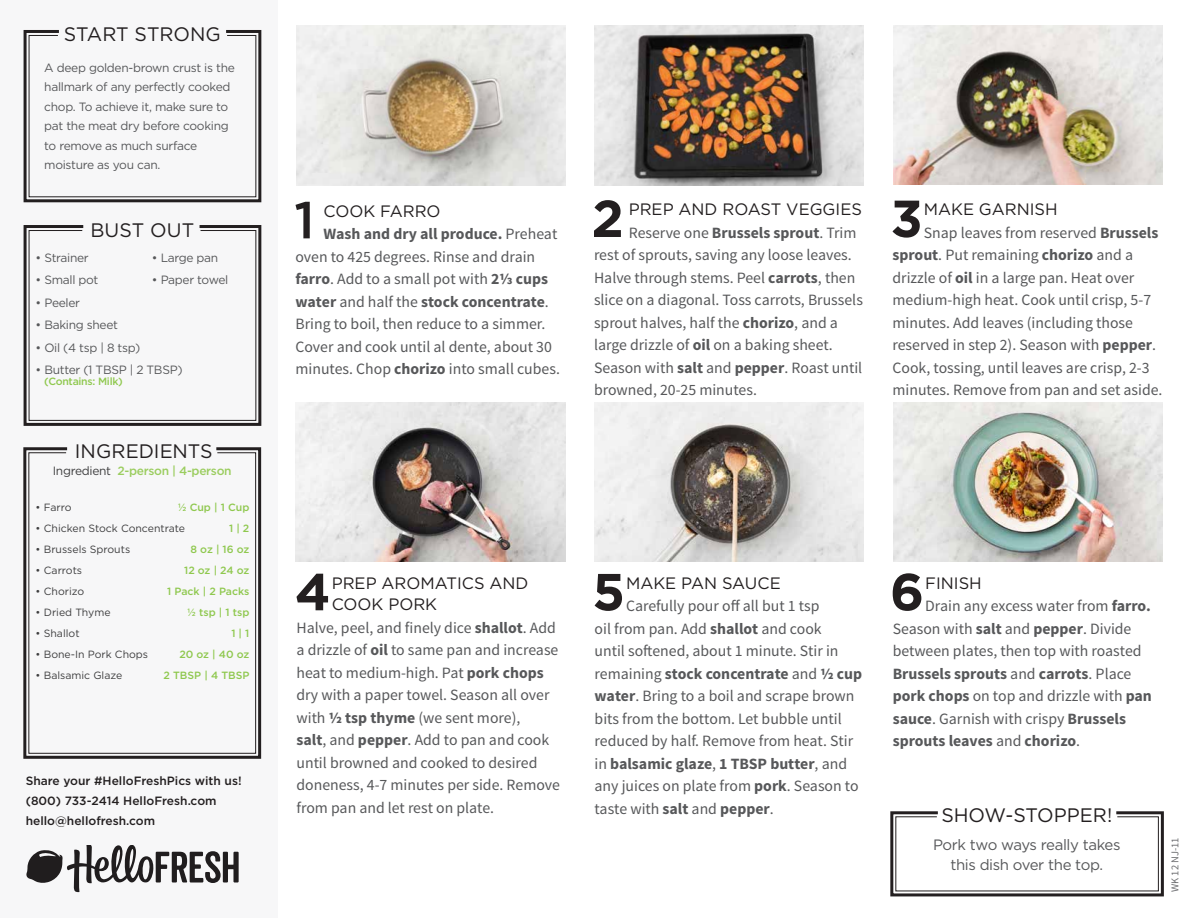
<style>
.page{position:relative;width:1188px;height:918px;background:#fff}
.page>*{position:absolute;margin:0;border:0;box-sizing:border-box;transform-origin:0 0}
.t1{font:700 51.9px "Gotham";color:#231f20}
.t2{font:500 51.9px "Gotham";color:#231f20}
.t3{font:19.5px "Gotham";color:#231f20}
.t4{font:16.5px/21.8px "Gotham";color:#231f20}
.t5{font:15.75px/22.5px "Source Sans Pro";color:#57585a}
.t6{font:15px/20.1px "Gotham";letter-spacing:-.025em;color:#57585a;text-align:center}
.t7{font:12px/19.5px "Gotham";letter-spacing:-.025em;color:#57585a}
.t8{font:500 12px/20.1px "Gotham";color:#231f20}
.t9{font:500 12px "Gotham";letter-spacing:-.025em;color:#9bcd5f}
.t10{font:10.5px "Gotham";color:#3e3e3f}
.t11{font:500 10.5px/21px "Gotham";color:#8fc84e;text-align:right}
.t12{font:500 10.5px "Gotham";letter-spacing:-.025em;color:#8fc84e}
.t13{font:10.5px "Source Sans Pro";letter-spacing:.015em;color:#6c6d70}
.s1{font-weight:400;color:#3e3e3f}
.s2{font-weight:700}
</style>
<div class="page">
<div style="left:0;top:0;width:278px;height:918px;background:#f7f7f8"></div>
<img style="left:296px;top:26px;width:270px;height:159px">
<img style="left:595px;top:26px;width:269px;height:159px">
<img style="left:594px;top:402px;width:269px;height:159px">
<img style="left:295px;top:402px;width:270px;height:159px">
<img style="left:893px;top:25px;width:269px;height:159px">
<img style="left:893px;top:402px;width:269px;height:159px">
<svg style="left:23px;top:225px;width:239px;height:201px"></svg>
<svg style="left:23px;top:447px;width:239px;height:312px"></svg>
<svg style="left:23px;top:30px;width:239px;height:173px"></svg>
<svg style="left:26px;top:846px;width:213px;height:46px"></svg>
<svg style="left:890px;top:811px;width:274px;height:86px"></svg>
<p class="t3" style="left:64px;top:21px;width:159px">START STRONG</p>
<p class="t7" style="left:44px;top:58px;width:192px">A deep golden-brown crust is the hallmark of any perfectly cooked chop. To achieve it, make sure to pat the meat dry before cooking to remove as much surface moisture as you can.</p>
<p class="t3" style="left:90px;top:218px;width:105px">BUST OUT</p>
<p class="t7" style="left:36px;top:247px;width:55px">• Strainer</p>
<p class="t7" style="left:36px;top:270px;width:64px">• Small pot</p>
<p class="t7" style="left:36px;top:292px;width:46px">• Peeler</p>
<p class="t7" style="left:36px;top:315px;width:84px">• Baking sheet</p>
<p class="t7" style="left:36px;top:338px;width:106px">• Oil (4 tsp | 8 tsp)</p>
<p class="t7" style="left:36px;top:360px;width:149px">• Butter (1 TBSP | 2 TBSP)</p>
<p class="t12" style="left:44px;top:374px;width:80px">(Contains: Milk)</p>
<p class="t7" style="left:152px;top:247px;width:68px">• Large pan</p>
<p class="t7" style="left:152px;top:270px;width:78px">• Paper towel</p>
<p class="t3" style="left:75px;top:439px;width:139px">INGREDIENTS</p>
<p class="t9" style="left:53px;top:463px;width:180px"><span class="s1">Ingredient</span> 2-person | 4-person</p>
<p class="t11" style="left:164px;top:497px;width:87px">½ Cup | 1 Cup<br>1 | 2<br>8 oz | 16 oz<br>12 oz | 24 oz<br>1 Pack | 2 Packs ½ tsp | 1 tsp<br>1 | 1<br>20 oz | 40 oz<br>2 TBSP | 4 TBSP</p>
<p class="t10" style="left:36px;top:501px;width:37px">• Farro</p>
<p class="t10" style="left:36px;top:522px;width:151px">• Chicken Stock Concentrate</p>
<p class="t10" style="left:36px;top:543px;width:96px">• Brussels Sprouts</p>
<p class="t10" style="left:36px;top:564px;width:48px">• Carrots</p>
<p class="t10" style="left:36px;top:585px;width:50px">• Chorizo</p>
<p class="t10" style="left:36px;top:606px;width:77px">• Dried Thyme</p>
<p class="t10" style="left:36px;top:627px;width:45px">• Shallot</p>
<p class="t10" style="left:36px;top:648px;width:114px">• Bone-In Pork Chops</p>
<p class="t10" style="left:36px;top:669px;width:88px">• Balsamic Glaze</p>
<p class="t8" style="left:26px;top:771px;width:217px">Share your #HelloFreshPics with us! (800) 733-2414 HelloFresh.com hello@hellofresh.com</p>
<h1 class="t2" style="left:294px;top:186px;width:22px">1</h1>
<p class="t4" style="left:324px;top:200px;width:119px">COOK FARRO</p>
<p class="t5" style="left:296px;top:223px;width:266px;text-indent:28px"><span class="s2">Wash and dry all produce.</span> Preheat oven to 425 degrees. Rinse and drain <span class="s2">farro</span>. Add to a small pot with <span class="s2">2⅓ cups water</span> and half the <span class="s2">stock concentrate</span>.<br>Bring to boil, then reduce to a simmer.<br>Cover and cook until al dente, about 30 minutes. Chop <span class="s2">chorizo</span> into small cubes.</p>
<h1 class="t1" style="left:591px;top:184px;width:34px">2</h1>
<p class="t4" style="left:629px;top:198px;width:235px">PREP AND ROAST VEGGIES</p>
<p class="t5" style="left:594px;top:222px;width:270px;text-indent:35px">Reserve one <span class="s2">Brussels sprout</span>. Trim rest of sprouts, saving any loose leaves.<br>Halve through stems. Peel <span class="s2">carrots</span>, then slice on a diagonal. Toss carrots, Brussels sprout halves, half the <span class="s2">chorizo</span>, and a large drizzle of <span class="s2">oil</span> on a baking sheet.<br>Season with <span class="s2">salt</span> and <span class="s2">pepper</span>. Roast until browned, 20-25 minutes.</p>
<h1 class="t1" style="left:891px;top:184px;width:34px">3</h1>
<p class="t4" style="left:924px;top:198px;width:135px">MAKE GARNISH</p>
<p class="t5" style="left:892px;top:222px;width:272px;text-indent:31px">Snap leaves from reserved <span class="s2">Brussels sprout</span>. Put remaining <span class="s2">chorizo</span> and a drizzle of <span class="s2">oil</span> in a large pan. Heat over medium-high heat. Cook until crisp, 5-7 minutes. Add leaves (including those reserved in step 2). Season with <span class="s2">pepper</span>.<br>Cook, tossing, until leaves are crisp, 2-3 minutes. Remove from pan and set aside.</p>
<h1 class="t1" style="left:295px;top:558px;width:37px">4</h1>
<p class="t4" style="left:332px;top:571px;width:198px">PREP AROMATICS AND<br>COOK PORK</p>
<p class="t5" style="left:296px;top:617px;width:265px">Halve, peel, and finely dice <span class="s2">shallot</span>. Add a drizzle of <span class="s2">oil</span> to same pan and increase heat to medium-high. Pat <span class="s2">pork chops </span>dry with a paper towel. Season all over with <span class="s2">½ tsp thyme</span> (we sent more),<br><span class="s2">salt</span>, and <span class="s2">pepper</span>. Add to pan and cook until browned and cooked to desired doneness, 4-7 minutes per side. Remove from pan and let rest on plate.</p>
<h1 class="t1" style="left:592px;top:558px;width:34px">5</h1>
<p class="t4" style="left:626px;top:571px;width:156px">MAKE PAN SAUCE</p>
<p class="t5" style="left:595px;top:595px;width:269px;text-indent:32px">Carefully pour off all but 1 tsp<br>oil from pan. Add <span class="s2">shallot</span> and cook<br>until softened, about 1 minute. Stir in remaining <span class="s2">stock concentrate</span> and <span class="s2">½ cup water</span>. Bring to a boil and scrape brown bits from the bottom. Let bubble until reduced by half. Remove from heat. Stir in <span class="s2">balsamic glaze</span>, <span class="s2">1 TBSP butter</span>, and any juices on plate from <span class="s2">pork</span>. Season to taste with <span class="s2">salt</span> and <span class="s2">pepper</span>.</p>
<h1 class="t1" style="left:890px;top:558px;width:36px">6</h1>
<p class="t4" style="left:925px;top:571px;width:58px">FINISH</p>
<p class="t5" style="left:893px;top:595px;width:261px;text-indent:33px">Drain any excess water from <span class="s2">farro.<br></span>Season with <span class="s2">salt</span> and <span class="s2">pepper</span>. Divide between plates, then top with roasted <span class="s2">Brussels sprouts</span> and <span class="s2">carrots</span>. Place <span class="s2">pork chops</span> on top and drizzle with <span class="s2">pan sauce</span>. Garnish with crispy <span class="s2">Brussels sprouts leaves</span> and <span class="s2">chorizo</span>.</p>
<p class="t3" style="left:941px;top:802px;width:172px">SHOW-STOPPER!</p>
<p class="t6" style="left:933px;top:834px;width:189px">Pork two ways really takes this dish over the top.</p>
<p class="t13" style="left:1169px;top:892px;width:57px;rotate:-90deg">WK 12 NJ-11</p>
</div>
